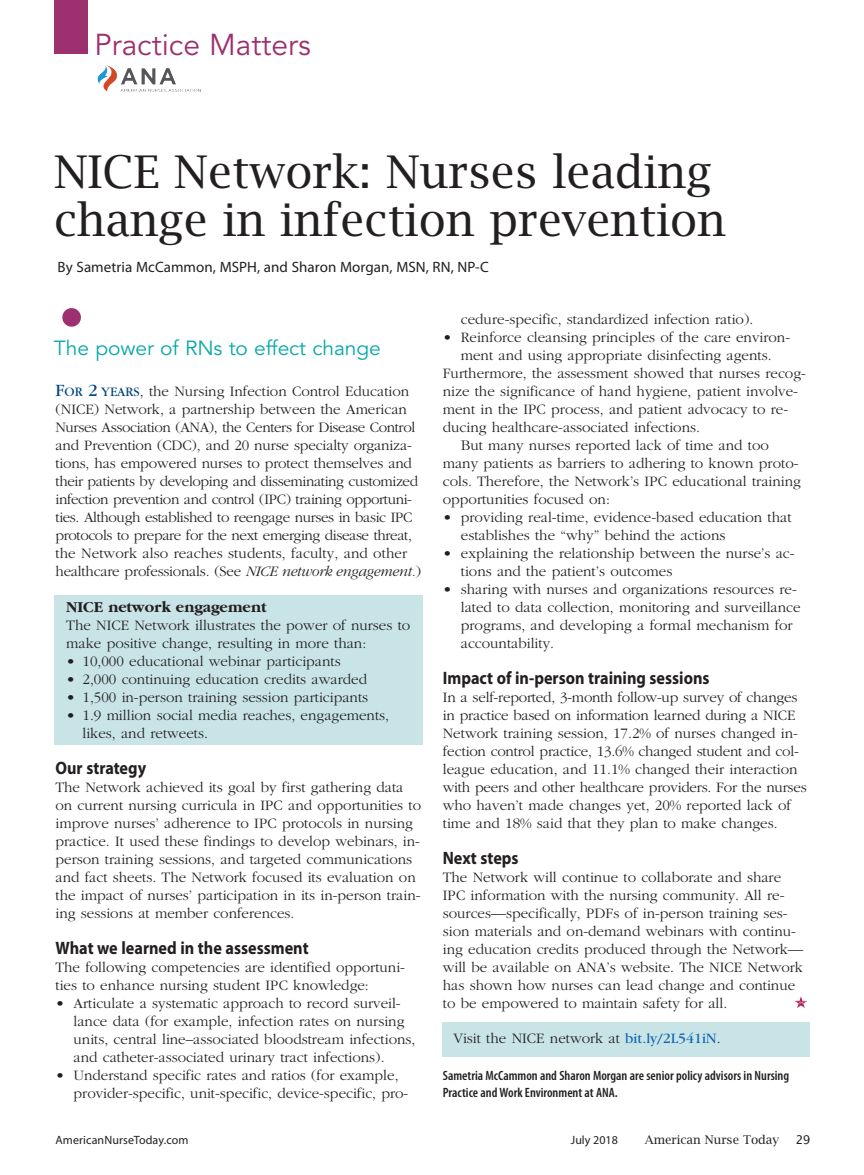
<style>
.page{position:relative;width:864px;height:1175px;background:#fff}
.page>*{position:absolute;margin:0;border:0;box-sizing:border-box;transform-origin:0 0}
.t1{font:45px/48px "Lucida Bright";color:#231f20}
.t2{font:30px "Avenir";color:#9d306f}
.t3{font:20.4px "Avenir";letter-spacing:-.005em;color:#08a8a9}
.t4{font:700 18px "Myriad Pro";color:#231f20;scale:.9 1}
.t5{font:700 15.75px "Garamond";color:#231f20}
.t6{font:300 15px/18px "Garamond";color:#231f20}
.t7{font:300 15px/18px "Garamond";letter-spacing:-.025em;color:#231f20}
.t8{font:15px "Myriad Pro";letter-spacing:.005em;color:#231f20}
.t9{font:600 condensed 13.5px/16.5px "Myriad Pro";color:#231f20}
.t10{font:12px "Myriad Pro";letter-spacing:.01em;color:#231f20}
.t11{font:12px "Lucida Bright";color:#231f20}
.t12{font:12px "Lucida Grande";color:#231f20}
.s1{font-weight:400;font-size:18px;color:#00467e}
.s2{font-weight:400;font-size:13.5px;color:#00467e}
.s3{font-style:italic}
.s4{font-weight:400;color:#1267b3}
</style>
<div class="page">
<div style="left:443px;top:1022px;width:367px;height:34px;background:#c8e4e6"></div>
<div style="left:54px;top:596px;width:368px;height:149px;background:#c8e4e6"></div>
<svg style="left:795px;top:996px;width:12px;height:12px"></svg>
<div style="left:54px;top:0;width:34px;height:54px;background:#9d306f"></div>
<img style="left:98px;top:65px;width:19px;height:27px">
<h2 class="t2" style="left:95px;top:27px;width:218px">Practice Matters</h2>
<h1 class="t1" style="left:54px;top:149px;width:673px">NICE Network: Nurses leading change in infection prevention</h1>
<p class="t8" style="left:58px;top:262px;width:433px">By Sametria McCammon, MSPH, and Sharon Morgan, MSN, RN, NP-C</p>
<h3 class="t3" style="left:54px;top:336px;width:328px"><sup>•</sup>The power of RNs to effect change</h3>
<p class="t7" style="left:56px;top:382px;width:367px"><span class="s1">F</span><span class="s2">OR</span> <span class="s1">2</span> <span class="s2">YEARS</span>, the Nursing Infection Control Education (NICE) Network, a partnership between the American Nurses Association (ANA), the Centers for Disease Control and Prevention (CDC), and 20 nurse specialty organiza&shy;tions, has empowered nurses to protect themselves and their patients by developing and disseminating customized infection prevention and control (IPC) training opportuni&shy;ties. Although established to reengage nurses in basic IPC protocols to prepare for the next emerging disease threat, the Network also reaches students, faculty, and other healthcare professionals. (See <span class="s3">NICE network engagement.</span>)</p>
<p class="t5" style="left:66px;top:597px;width:202px">NICE network engagement</p>
<p class="t6" style="left:66px;top:616px;width:346px">The NICE Network illustrates the power of nurses to make positive change, resulting in more than:</p>
<p class="t6" style="left:66px;top:652px;width:276px">• 10,000 educational webinar participants</p>
<p class="t6" style="left:66px;top:670px;width:302px">• 2,000 continuing education credits awarded</p>
<p class="t6" style="left:66px;top:688px;width:303px">• 1,500 in-person training session participants</p>
<p class="t6" style="left:83px;top:706px;width:308px;text-indent:-16px">• 1.9 million social media reaches, engagements, likes, and retweets.</p>
<p class="t4" style="left:56px;top:761px;width:102px">Our strategy</p>
<p class="t6" style="left:56px;top:778px;width:367px">The Network achieved its goal by first gathering data on current nursing curricula in IPC and opportunities to improve nurses’ adherence to IPC protocols in nursing practice. It used these findings to develop webinars, in&shy;person training sessions, and targeted communications and fact sheets. The Network focused its evaluation on the impact of nurses’ participation in its in-person train&shy;ing sessions at member conferences.</p>
<p class="t4" style="left:56px;top:941px;width:283px">What we learned in the assessment</p>
<p class="t6" style="left:56px;top:958px;width:351px">The following competencies are identified opportuni&shy;ties to enhance nursing student IPC knowledge:</p>
<p class="t6" style="left:74px;top:994px;width:343px;text-indent:-18px">• Articulate a systematic approach to record surveil&shy;lance data (for example, infection rates on nursing units, central line–associated bloodstream infections, and catheter-associated urinary tract infections).</p>
<p class="t6" style="left:74px;top:1066px;width:336px;text-indent:-18px">• Understand specific rates and ratios (for example, provider-specific, unit-specific, device-specific, pro-</p>
<p class="t6" style="left:461px;top:310px;width:294px">cedure-specific, standardized infection ratio).</p>
<p class="t6" style="left:443px;top:328px;width:349px">• Reinforce cleansing principles of the care environ-</p>
<p class="t6" style="left:461px;top:346px;width:312px">ment and using appropriate disinfecting agents.</p>
<p class="t6" style="left:443px;top:364px;width:365px">Furthermore, the assessment showed that nurses recog-</p>
<p class="t6" style="left:443px;top:382px;width:357px">nize the significance of hand hygiene, patient involve-</p>
<p class="t6" style="left:443px;top:400px;width:347px">ment in the IPC process, and patient advocacy to re-</p>
<p class="t6" style="left:443px;top:418px;width:259px">ducing healthcare-associated infections.</p>
<p class="t6" style="left:461px;top:436px;width:310px">But many nurses reported lack of time and too</p>
<p class="t6" style="left:443px;top:454px;width:357px">many patients as barriers to adhering to known proto-</p>
<p class="t6" style="left:443px;top:472px;width:360px">cols. Therefore, the Network’s IPC educational training</p>
<p class="t6" style="left:443px;top:490px;width:169px">opportunities focused on:</p>
<p class="t6" style="left:461px;top:508px;width:332px;text-indent:-18px">• providing real-time, evidence-based education that establishes the “why” behind the actions</p>
<p class="t6" style="left:461px;top:544px;width:335px;text-indent:-18px">• explaining the relationship between the nurse’s ac&shy;tions and the patient’s outcomes</p>
<p class="t6" style="left:461px;top:580px;width:341px;text-indent:-18px">• sharing with nurses and organizations resources re&shy;lated to data collection, monitoring and surveillance programs, and developing a formal mechanism for accountability.</p>
<p class="t4" style="left:443px;top:671px;width:298px">Impact of in-person training sessions</p>
<p class="t6" style="left:443px;top:688px;width:365px">In a self-reported, 3-month follow-up survey of changes in practice based on information learned during a NICE Network training session, 17.2% of nurses changed in&shy;fection control practice, 13.6% changed student and col&shy;league education, and 11.1% changed their interaction with peers and other healthcare providers. For the nurses who haven’t made changes yet, 20% reported lack of time and 18% said that they plan to make changes.</p>
<p class="t4" style="left:443px;top:851px;width:86px">Next steps</p>
<p class="t6" style="left:443px;top:868px;width:362px">The Network will continue to collaborate and share IPC information with the nursing community. All re&shy;sources—specifically, PDFs of in-person training ses&shy;sion materials and on-demand webinars with continu&shy;ing education credits produced through the Network— will be available on ANA’s website. The NICE Network has shown how nurses can lead change and continue to be empowered to maintain safety for all.</p>
<p class="t6" style="left:454px;top:1028px;width:269px">Visit the NICE network at <span class="s4">bit.ly/2L541iN</span>.</p>
<p class="t9" style="left:443px;top:1068px;width:348px">Sametria McCammon and Sharon Morgan are senior policy advisors in Nursing<br>Practice andWork Environment at ANA.</p>
<p class="t10" style="left:56px;top:1135px;width:135px">AmericanNurseToday.com</p>
<p class="t10" style="left:571px;top:1135px;width:48px">July 2018</p>
<p class="t11" style="left:645px;top:1132px;width:136px">American Nurse Today</p>
<p class="t12" style="left:796px;top:1132px;width:16px">29</p>
</div>
